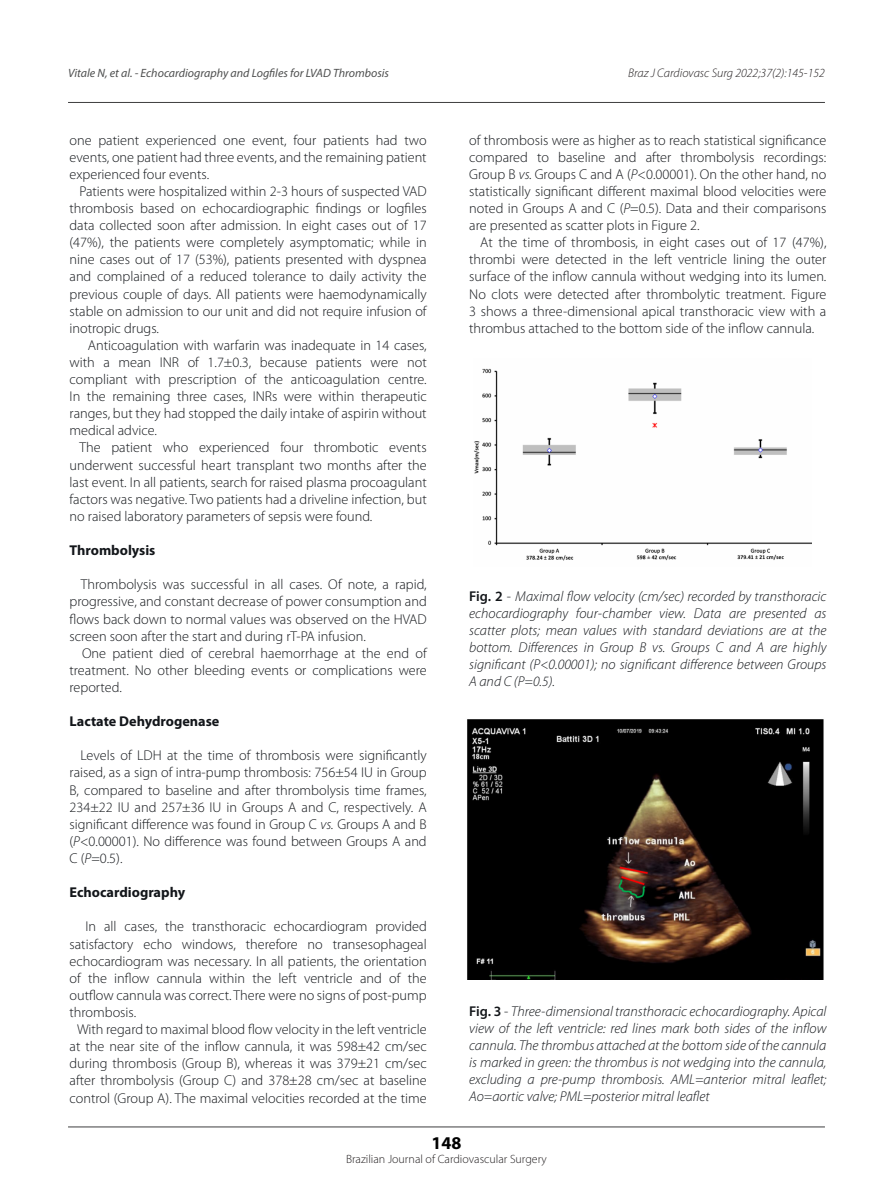
<style>
.page{position:relative;width:893px;height:1191px;background:#fff}
.page>*{position:absolute;margin:0;border:0;box-sizing:border-box;transform-origin:0 0}
.t1{font:700 18px "Myriad Pro";color:#000}
.Texto__s{font:300 14.25px/17.1px "Myriad Pro";color:#13161a;text-align:justify}
.Texto__s-2{font:italic 300 14.25px/17.1px "Myriad Pro";color:#13161a;text-align:justify}
.Texto__s-3{font:700 14.25px "Myriad Pro";color:#13161a}
.t2{font:italic 300 12.45px "Myriad Pro";color:#231f20}
.t3{font:italic 12px "Myriad Pro";color:#4e4f4f}
.t4{font:300 12px "Myriad Pro";color:#231f20}
.s1{font-style:italic}
.s2{font-weight:600;font-style:normal}
.s3{font-style:normal}
</style>
<div class="page">
<hr style="left:68px;top:1126px;width:757px;height:1px;background:#3e3e3f">
<hr style="left:68px;top:102px;width:757px;height:1px;background:#3e3e3f">
<img style="left:474px;top:368px;width:337px;height:193px">
<img style="left:467px;top:719px;width:357px;height:260px">
<p class="t3" style="left:68px;top:66px;width:323px">Vitale N, et al. - Echocardiography and Logfiles for LVAD Thrombosis</p>
<p class="t2" style="left:628px;top:67px;width:198px">Braz J Cardiovasc Surg 2022;37(2):145-152</p>
<p class="Texto__s" style="left:70px;top:131px;width:359px">one patient experienced one event, four patients had two events, one patient had three events, and the remaining patient experienced four events.</p>
<p class="Texto__s" style="left:70px;top:182px;width:359px;text-indent:10px">Patients were hospitalized within 2-3 hours of suspected VAD thrombosis based on echocardiographic findings or logfiles data collected soon after admission. In eight cases out of 17 (47%), the patients were completely asymptomatic; while in nine cases out of 17 (53%), patients presented with dyspnea and complained of a reduced tolerance to daily activity the previous couple of days. All patients were haemodynamically stable on admission to our unit and did not require infusion of inotropic drugs.</p>
<p class="Texto__s" style="left:70px;top:336px;width:359px;text-indent:18px">Anticoagulation with warfarin was inadequate in 14 cases, with a mean INR of 1.7±0.3, because patients were not compliant with prescription of the anticoagulation centre.<br>In the remaining three cases, INRs were within therapeutic ranges, but they had stopped the daily intake of aspirin without medical advice.</p>
<p class="Texto__s" style="left:70px;top:439px;width:359px;text-indent:10px">The patient who experienced four thrombotic events underwent successful heart transplant two months after the last event. In all patients, search for raised plasma procoagulant factors was negative. Two patients had a driveline infection, but no raised laboratory parameters of sepsis were found.</p>
<p class="Texto__s-3" style="left:70px;top:542px;width:87px">Thrombolysis</p>
<p class="Texto__s" style="left:70px;top:576px;width:359px;text-indent:11px">Thrombolysis was successful in all cases. Of note, a rapid, progressive, and constant decrease of power consumption and flows back down to normal values was observed on the HVAD screen soon after the start and during rT-PA infusion.</p>
<p class="Texto__s" style="left:70px;top:644px;width:359px;text-indent:13px">One patient died of cerebral haemorrhage at the end of treatment. No other bleeding events or complications were reported.</p>
<p class="Texto__s-3" style="left:70px;top:713px;width:151px">Lactate Dehydrogenase</p>
<p class="Texto__s" style="left:70px;top:747px;width:359px;text-indent:11px">Levels of LDH at the time of thrombosis were significantly raised, as a sign of intra-pump thrombosis: 756±54 IU in Group B, compared to baseline and after thrombolysis time frames, 234±22 IU and 257±36 IU in Groups A and C, respectively. A significant difference was found in Group C <span class="s1">vs.</span> Groups A and B (<span class="s1">P</span>&lt;0.00001). No difference was found between Groups A and C (<span class="s1">P</span>=0.5).</p>
<p class="Texto__s-3" style="left:70px;top:884px;width:117px">Echocardiography</p>
<p class="Texto__s" style="left:70px;top:918px;width:359px;text-indent:16px">In all cases, the transthoracic echocardiogram provided satisfactory echo windows, therefore no transesophageal echocardiogram was necessary. In all patients, the orientation of the inflow cannula within the left ventricle and of the outflow cannula was correct. There were no signs of post-pump thrombosis.</p>
<p class="Texto__s" style="left:70px;top:1020px;width:359px;text-align:center">With regard to maximal blood flow velocity in the left ventricle at the near site of the inflow cannula, it was 598±42 cm/sec during thrombosis (Group B), whereas it was 379±21 cm/sec after thrombolysis (Group C) and 378±28 cm/sec at baseline control (Group A). The maximal velocities recorded at the time</p>
<p class="Texto__s" style="left:469px;top:131px;width:359px">of thrombosis were as higher as to reach statistical significance compared to baseline and after thrombolysis recordings:<br>Group B <span class="s1">vs.</span> Groups C and A (<span class="s1">P</span>&lt;0.00001). On the other hand, no statistically significant different maximal blood velocities were noted in Groups A and C (<span class="s1">P</span>=0.5). Data and their comparisons are presented as scatter plots in Figure 2.</p>
<p class="Texto__s" style="left:469px;top:234px;width:359px;text-indent:11px">At the time of thrombosis, in eight cases out of 17 (47%), thrombi were detected in the left ventricle lining the outer surface of the inflow cannula without wedging into its lumen.<br>No clots were detected after thrombolytic treatment. Figure 3 shows a three-dimensional apical transthoracic view with a thrombus attached to the bottom side of the inflow cannula.</p>
<p class="Texto__s-2" style="left:469px;top:588px;width:359px"><span class="s2">Fig. 2</span> <span class="s3">-</span> Maximal flow velocity (cm/sec) recorded by transthoracic echocardiography four-chamber view. Data are presented as scatter plots; mean values with standard deviations are at the bottom. Differences in Group B vs. Groups C and A are highly significant (P&lt;0.00001); no significant difference between Groups A and C (P=0.5).</p>
<p class="Texto__s-2" style="left:469px;top:1003px;width:359px"><span class="s2">Fig. 3</span> <span class="s3">-</span> Three-dimensional transthoracic echocardiography. Apical view of the left ventricle: red lines mark both sides of the inflow cannula. The thrombus attached at the bottom side of the cannula is marked in green: the thrombus is not wedging into the cannula, excluding a pre-pump thrombosis. AML=anterior mitral leaflet; Ao=aortic valve; PML=posterior mitral leaflet</p>
<p class="t1" style="left:431px;top:1132px;width:31px">148</p>
<p class="t4" style="left:346px;top:1151px;width:202px">Brazilian Journal of Cardiovascular Surgery</p>
</div>
